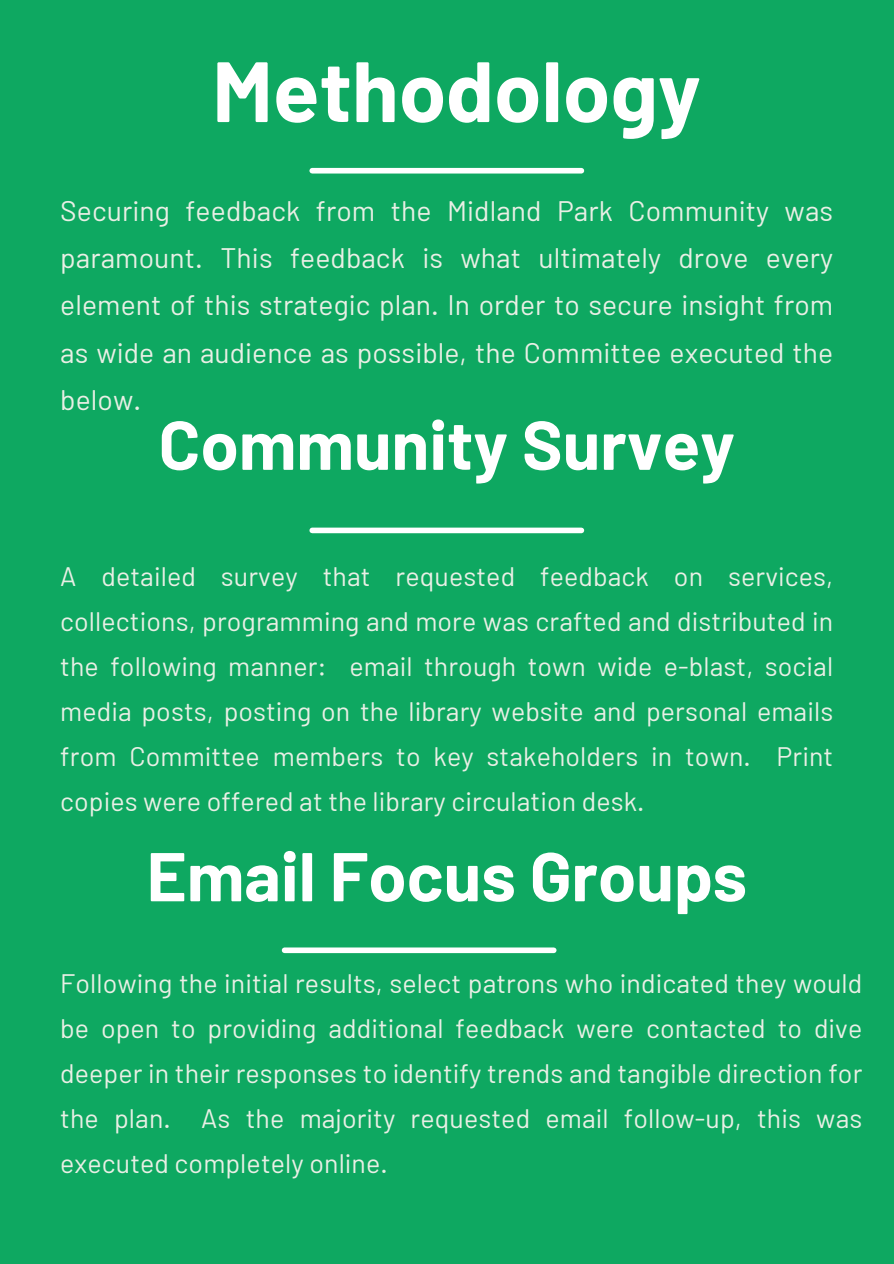
<style>
.page{position:relative;width:894px;height:1264px;background:#fff}
.page>*{position:absolute;margin:0;border:0;box-sizing:border-box;transform-origin:0 0}
.t1{font:700 85.35px "Barlow";color:#fff}
.t2{font:700 68.85px "Barlow";color:#fff}
.t3{font:28.2px/47.2px "Barlow";letter-spacing:.005em;color:#e9efe5;text-align:justify}
.t4{font:26.7px/45px "Barlow";letter-spacing:.005em;color:#e9efe5;text-align:justify}
</style>
<div class="page">
<div style="left:0;top:0;width:893px;height:1263px;background:#0ea861"></div>
<div style="left:312px;top:168px;width:269px;height:5px;background:#fff"></div>
<div style="left:312px;top:527px;width:269px;height:6px;background:#fff"></div>
<div style="left:284px;top:947px;width:269px;height:6px;background:#fff"></div>
<h1 class="t1" style="left:212px;top:37px;width:490px">Methodology</h1>
<p class="t3" style="left:60px;top:186px;width:774px">Securing feedback from the Midland Park Community was paramount. This feedback is what ultimately drove every element of this strategic plan. In order to secure insight from as wide an audience as possible, the Committee executed the below.</p>
<h2 class="t2" style="left:158px;top:401px;width:578px">Community Survey</h2>
<p class="t4" style="left:60px;top:553px;width:774px">A detailed survey that requested feedback on services, collections, programming and more was crafted and distributed in the following manner: email through town wide e-blast, social media posts, posting on the library website and personal emails from Committee members to key stakeholders in town. Print copies were offered at the library circulation desk.</p>
<h2 class="t2" style="left:146px;top:832px;width:602px">Email Focus Groups</h2>
<p class="t4" style="left:60px;top:959px;width:803px">Following the initial results, select patrons who indicated they would be open to providing additional feedback were contacted to dive deeper in their responses to identify trends and tangible direction for the plan. As the majority requested email follow-up, this was executed completely online.</p>
</div>
